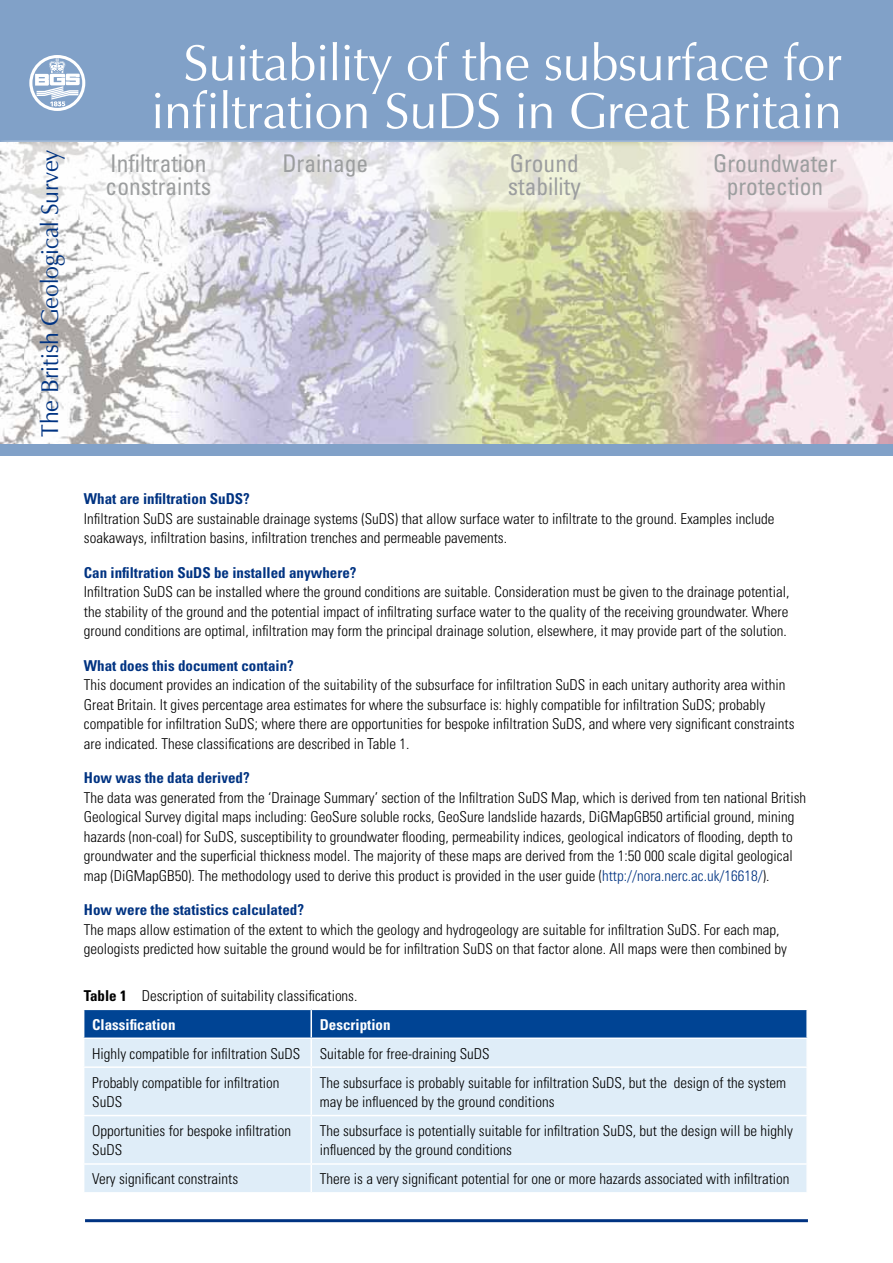
<style>
.page{position:relative;width:893px;height:1263px;background:#fff}
.page>*{position:absolute;margin:0;border:0;box-sizing:border-box;transform-origin:0 0}
.t1{font:51px/48px "Zapf Humanist 601 BT";color:#fff;text-align:right}
.t2{font:condensed 24.3px/22.5px "Univers";color:#9c9e9f;scale:.96 1}
.t3{font:24.3px "Zapf Humanist 601 BT";color:#003382;scale:.96 1}
.t4{font:300 condensed 15px/19.5px "Univers";color:#000}
.t5{font:700 condensed 15px "Univers";color:#003382}
.t6{font:700 condensed 15px "Univers";color:#fff}
.s1{color:#003382}
.s2{font-weight:700}
.s3{font-weight:700;color:#fff}
</style>
<div class="page">
<div style="left:0;top:0;width:893px;height:455px;background:#81a1c8"></div>
<svg style="left:29px;top:55px;width:57px;height:56px"></svg>
<img style="left:0;top:213px;width:893px;height:230px">
<svg style="left:0;top:140px;width:893px;height:73px;background:#eae8e5"></svg>
<hr style="left:85px;top:1219px;width:723px;height:3px;background:#003382">
<div style="left:84px;top:1068px;width:722px;height:124px;background:#dfedf8"></div>
<svg style="left:83px;top:1009px;width:724px;height:57px;background:#739bc7"></svg>
<hr style="left:311px;top:1037px;width:497px;height:2px;background:#fff">
<hr style="left:310px;top:1039px;width:2px;height:27px;background:#fff">
<hr style="left:806px;top:1039px;width:2px;height:27px;background:#fff">
<hr style="left:310px;top:1068px;width:2px;height:47px;background:#fff">
<hr style="left:83px;top:1115px;width:228px;height:1px;background:#fff">
<hr style="left:311px;top:1115px;width:497px;height:1px;background:#fff">
<hr style="left:310px;top:1116px;width:2px;height:47px;background:#fff">
<hr style="left:83px;top:1163px;width:228px;height:2px;background:#fff">
<hr style="left:311px;top:1163px;width:497px;height:2px;background:#fff">
<hr style="left:310px;top:1165px;width:2px;height:27px;background:#fff">
<h2 class="t3" style="left:35px;top:437px;width:301px;rotate:-90deg">The British Geological Survey</h2>
<h1 class="t1" style="left:151px;top:39px;width:692px">Suitability of the subsurface for infiltration SuDS in Great Britain</h1>
<h2 class="t2" style="left:282px;top:152px;width:91px">Drainage</h2>
<h2 class="t2" style="left:508px;top:152px;width:77px">Ground stability</h2>
<h2 class="t2" style="left:713px;top:152px;width:130px;text-align:center">Groundwater protection</h2>
<h2 class="t2" style="left:106px;top:152px;width:111px">Infiltration constraints</h2>
<p class="t5" style="left:84px;top:490px;width:167px">What are infiltration SuDS?</p>
<p class="t4" style="left:84px;top:509px;width:692px">Infiltration SuDS are sustainable drainage systems (SuDS) that allow surface water to infiltrate to the ground. Examples include soakaways, infiltration basins, infiltration trenches and permeable pavements.</p>
<p class="t5" style="left:84px;top:563px;width:274px">Can infiltration SuDS be installed anywhere?</p>
<p class="t4" style="left:84px;top:582px;width:707px;text-align:justify">Infiltration SuDS can be installed where the ground conditions are suitable. Consideration must be given to the drainage potential, the stability of the ground and the potential impact of infiltrating surface water to the quality of the receiving groundwater. Where ground conditions are optimal, infiltration may form the principal drainage solution, elsewhere, it may provide part of the solution.</p>
<p class="t5" style="left:84px;top:656px;width:211px">What does this document contain?</p>
<p class="t4" style="left:84px;top:675px;width:712px">This document provides an indication of the suitability of the subsurface for infiltration SuDS in each unitary authority area within Great Britain. It gives percentage area estimates for where the subsurface is: highly compatible for infiltration SuDS; probably compatible for infiltration SuDS; where there are opportunities for bespoke infiltration SuDS, and where very significant constraints are indicated. These classifications are described in Table 1.</p>
<p class="t5" style="left:84px;top:769px;width:167px">How was the data derived?</p>
<p class="t4" style="left:84px;top:788px;width:724px">The data was generated from the ‘Drainage Summary’ section of the Infiltration SuDS Map, which is derived from ten national British Geological Survey digital maps including: GeoSure soluble rocks, GeoSure landslide hazards, DiGMapGB50 artificial ground, mining hazards (non-coal) for SuDS, susceptibility to groundwater flooding, permeability indices, geological indicators of flooding, depth to groundwater and the superficial thickness model. The majority of these maps are derived from the 1:50 000 scale digital geological map (DiGMapGB50). The methodology used to derive this product is provided in the user guide (<span class="s1">http://nora.nerc.ac.uk/16618/</span>).</p>
<p class="t5" style="left:84px;top:901px;width:221px">How were the statistics calculated?</p>
<p class="t4" style="left:84px;top:920px;width:704px">The maps allow estimation of the extent to which the geology and hydrogeology are suitable for infiltration SuDS. For each map, geologists predicted how suitable the ground would be for infiltration SuDS on that factor alone. All maps were then combined by</p>
<p class="t4" style="left:92px;top:981px;width:267px;line-height:29px;text-indent:-9px"><span class="s2">Table 1</span> Description of suitability classifications.<br><span class="s3">Classification</span></p>
<p class="t6" style="left:320px;top:1015px;width:72px">Description</p>
<p class="t4" style="left:92px;top:1044px;width:210px">Highly compatible for infiltration SuDS</p>
<p class="t4" style="left:320px;top:1044px;width:171px">Suitable for free-draining SuDS</p>
<p class="t4" style="left:92px;top:1072px;width:189px">Probably compatible for infiltration<br>SuDS</p>
<p class="t4" style="left:320px;top:1072px;width:468px">The subsurface is probably suitable for infiltration SuDS, but the design of the system may be influenced by the ground conditions</p>
<p class="t4" style="left:92px;top:1121px;width:201px">Opportunities for bespoke infiltration<br>SuDS</p>
<p class="t4" style="left:320px;top:1121px;width:475px">The subsurface is potentially suitable for infiltration SuDS, but the design will be highly influenced by the ground conditions</p>
<p class="t4" style="left:92px;top:1169px;width:148px">Very significant constraints</p>
<p class="t4" style="left:320px;top:1169px;width:471px">There is a very significant potential for one or more hazards associated with infiltration</p>
</div>
